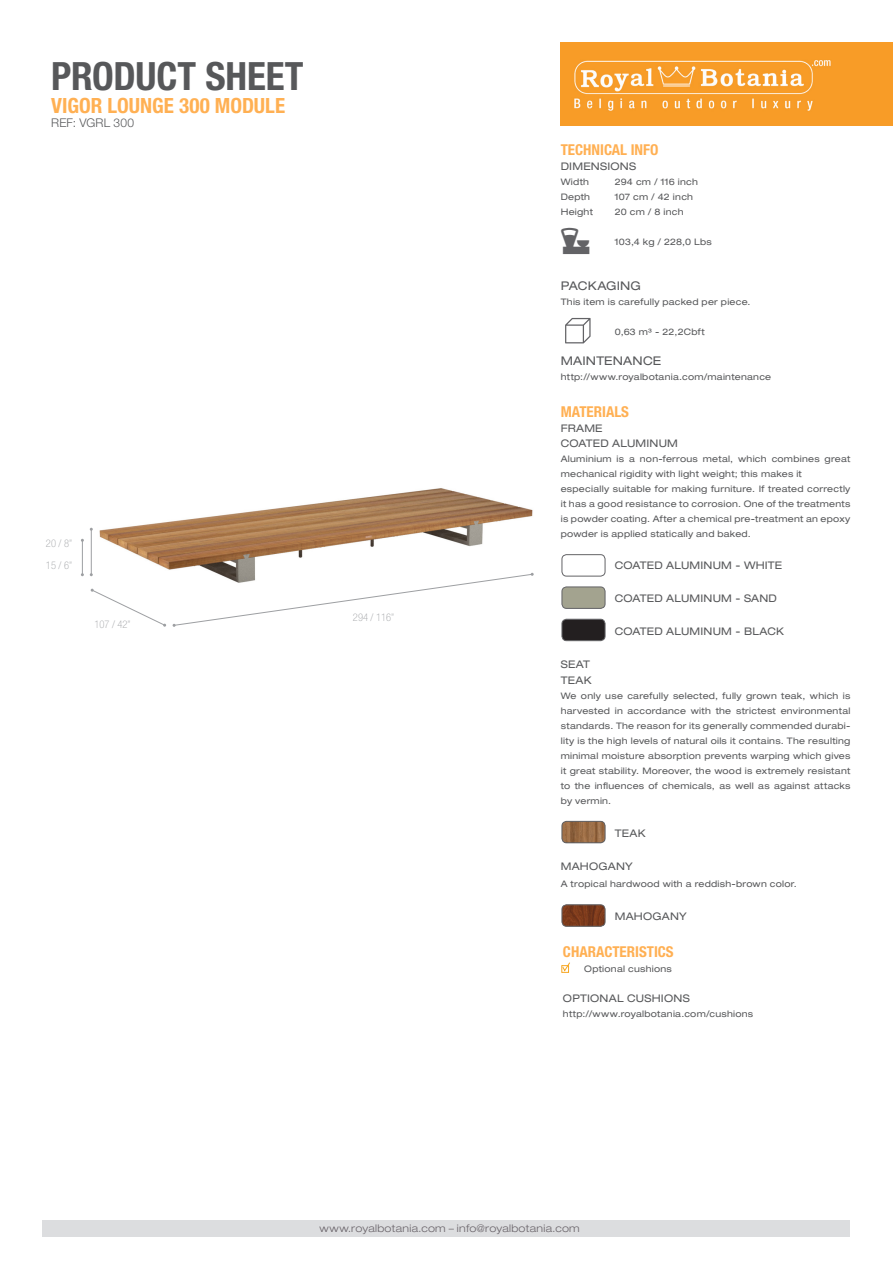
<style>
.page{position:relative;width:893px;height:1263px;background:#fff}
.page>*{position:absolute;margin:0;border:0;box-sizing:border-box;transform-origin:0 0}
.t1{font:700 condensed 39px "Helvetica Neue LT Std";letter-spacing:-.005em;color:#57585a}
.t2{font:500 30.6px "Communications P";color:#636366}
.TEKST_1{font:700 condensed 21px "Helvetica Neue LT Std";color:#ffb053}
.t3{font:700 condensed 15px "Helvetica Neue LT Std";color:#ffb053}
.t4{font:expanded 12px "Helvetica Neue LT Std";letter-spacing:.01em;color:#57585a}
.TEKST_1-2{font:300 12px "Helvetica Neue LT Std";letter-spacing:.015em;color:#57585a}
.SUB_TITEL_grijs{font:expanded 10.5px "Helvetica Neue LT Std";letter-spacing:.02em;color:#57585a}
.t5{font:300 expanded 10.5px "Helvetica Neue LT Std";letter-spacing:.025em;color:#6b656b}
.t6{font:100 condensed 10.5px "Helvetica Neue LT Std";color:#9d9fa2}
.SUB_TITEL_grijs-2{font:expanded 9px/15px "Helvetica Neue LT Std";letter-spacing:.03em;color:#57585a;text-align:justify}
.SUB_TITEL_grijs-3{font:expanded 9px "Helvetica Neue LT Std";letter-spacing:.005em;color:#57585a}
</style>
<div class="page">
<div style="left:43px;top:1220px;width:807px;height:17px;background:#dcdddf"></div>
<img style="left:561px;top:43px;width:332px;height:83px">
<img style="left:99px;top:488px;width:434px;height:85px">
<svg style="left:91px;top:589px;width:75px;height:38px"></svg>
<svg style="left:173px;top:573px;width:361px;height:54px"></svg>
<hr style="left:91px;top:529px;width:1px;height:46px;background:#9d9fa2">
<hr style="left:82px;top:540px;width:1px;height:35px;background:#9d9fa2">
<svg style="left:565px;top:318px;width:26px;height:25px"></svg>
<svg style="left:563px;top:962px;width:7px;height:9px"></svg>
<div style="left:561px;top:965px;width:8px;height:8px;border:1px solid #f7a825"></div>
<div style="left:562px;top:587px;width:43px;height:21px;background:#a3a38f;border-radius:5px"></div>
<div style="left:562px;top:587px;width:43px;height:21px;border:1px solid #636366;border-radius:5px"></div>
<div style="left:562px;top:554px;width:43px;height:22px;border:1px solid #636366;border-radius:5px"></div>
<div style="left:562px;top:619px;width:43px;height:22px;background:#231f20;border-radius:5px"></div>
<div style="left:562px;top:619px;width:43px;height:22px;border:1px solid #636366;border-radius:5px"></div>
<img style="left:562px;top:821px;width:43px;height:22px">
<div style="left:562px;top:821px;width:43px;height:22px;border:1px solid #636366;border-radius:5px"></div>
<img style="left:562px;top:905px;width:43px;height:21px">
<div style="left:562px;top:905px;width:43px;height:21px;border:1px solid #636366;border-radius:5px"></div>
<h1 class="t1" style="left:51px;top:52px;width:254px">PRODUCT SHEET</h1>
<p class="TEKST_1" style="left:51px;top:93px;width:235px">VIGOR LOUNGE 300 MODULE</p>
<p class="TEKST_1-2" style="left:51px;top:116px;width:84px">REF: VGRL 300</p>
<p class="t6" style="left:46px;top:538px;width:28px">20 / 8”</p>
<p class="t6" style="left:46px;top:559px;width:28px">15 / 6”</p>
<p class="t6" style="left:94px;top:618px;width:38px">107 / 42”</p>
<p class="t6" style="left:353px;top:612px;width:43px">294 / 116”</p>
<p class="t3" style="left:561px;top:140px;width:99px">TECHNICAL INFO</p>
<p class="SUB_TITEL_grijs" style="left:561px;top:160px;width:77px">DIMENSIONS</p>
<p class="SUB_TITEL_grijs-2" style="left:561px;top:174px;width:30px">Width</p>
<p class="SUB_TITEL_grijs-2" style="left:615px;top:174px;width:85px">294 cm / 116 inch</p>
<p class="SUB_TITEL_grijs-2" style="left:561px;top:189px;width:31px">Depth</p>
<p class="SUB_TITEL_grijs-2" style="left:615px;top:189px;width:80px">107 cm / 42 inch</p>
<p class="SUB_TITEL_grijs-2" style="left:561px;top:204px;width:34px">Height</p>
<p class="SUB_TITEL_grijs-2" style="left:615px;top:204px;width:70px">20 cm / 8 inch</p>
<p class="SUB_TITEL_grijs-3" style="left:615px;top:236px;width:99px">103,4 kg / 228,0 Lbs</p>
<p class="t4" style="left:561px;top:278px;width:82px">PACKAGING</p>
<p class="SUB_TITEL_grijs-2" style="left:561px;top:294px;width:191px">This item is carefully packed per piece.</p>
<p class="SUB_TITEL_grijs-2" style="left:615px;top:324px;width:91px">0,63 m³ - 22,2Cbft</p>
<p class="t4" style="left:561px;top:353px;width:102px">MAINTENANCE</p>
<p class="SUB_TITEL_grijs-2" style="left:561px;top:369px;width:212px">http://www.royalbotania.com/maintenance</p>
<p class="t3" style="left:561px;top:403px;width:70px">MATERIALS</p>
<p class="SUB_TITEL_grijs" style="left:561px;top:422px;width:43px">FRAME</p>
<p class="SUB_TITEL_grijs" style="left:561px;top:437px;width:119px">COATED ALUMINUM</p>
<p class="SUB_TITEL_grijs-2" style="left:561px;top:452px;width:291px">Aluminium is a non-ferrous metal, which combines great mechanical rigidity with light weight; this makes it</p>
<p class="SUB_TITEL_grijs-2" style="left:561px;top:482px;width:291px">especially suitable for making furniture. If treated correctly it has a good resistance to corrosion. One of the treatments is powder coating. After a chemical pre-treatment an epoxy powder is applied statically and baked.</p>
<p class="SUB_TITEL_grijs" style="left:615px;top:559px;width:169px">COATED ALUMINUM - WHITE</p>
<p class="SUB_TITEL_grijs" style="left:615px;top:592px;width:164px">COATED ALUMINUM - SAND</p>
<p class="SUB_TITEL_grijs" style="left:615px;top:625px;width:171px">COATED ALUMINUM - BLACK</p>
<p class="SUB_TITEL_grijs" style="left:561px;top:658px;width:31px">SEAT</p>
<p class="SUB_TITEL_grijs" style="left:561px;top:674px;width:32px">TEAK</p>
<p class="SUB_TITEL_grijs-2" style="left:561px;top:689px;width:291px">We only use carefully selected, fully grown teak, which is harvested in accordance with the strictest environmental standards. The reason for its generally commended durabi&shy;lity is the high levels of natural oils it contains. The resulting minimal moisture absorption prevents warping which gives it great stability. Moreover, the wood is extremely resistant to the influences of chemicals, as well as against attacks by vermin.</p>
<p class="SUB_TITEL_grijs" style="left:615px;top:827px;width:32px">TEAK</p>
<p class="SUB_TITEL_grijs" style="left:561px;top:860px;width:73px">MAHOGANY</p>
<p class="SUB_TITEL_grijs-2" style="left:561px;top:876px;width:238px">A tropical hardwood with a reddish-brown color.</p>
<p class="SUB_TITEL_grijs" style="left:615px;top:910px;width:73px">MAHOGANY</p>
<p class="t2" style="left:561px;top:226px;width:30px">U</p>
<p class="t3" style="left:563px;top:943px;width:112px">CHARACTERISTICS</p>
<p class="SUB_TITEL_grijs-2" style="left:584px;top:961px;width:89px">Optional cushions</p>
<p class="SUB_TITEL_grijs" style="left:563px;top:992px;width:128px">OPTIONAL CUSHIONS</p>
<p class="SUB_TITEL_grijs-2" style="left:563px;top:1006px;width:192px">http://www.royalbotania.com/cushions</p>
<p class="t5" style="left:319px;top:1222px;width:262px">www.royalbotania.com – info@royalbotania.com</p>
</div>
